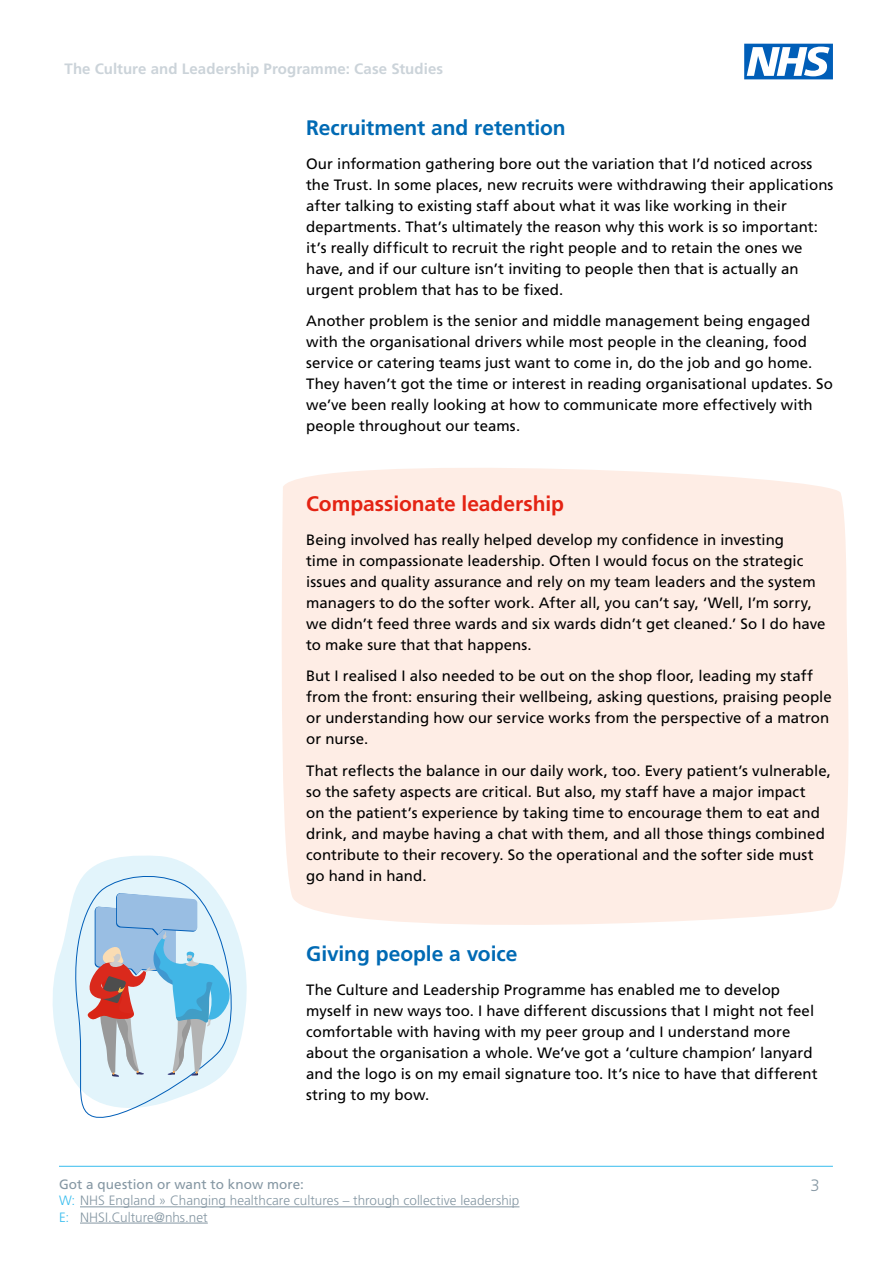
<style>
.page{position:relative;width:893px;height:1263px;background:#fff}
.page>*{position:absolute;margin:0;border:0;box-sizing:border-box;transform-origin:0 0}
.t1{font:700 21px "Frutiger LT Std";letter-spacing:-.005em;color:#006ab4}
.t2{font:700 21px "Frutiger LT Std";letter-spacing:-.005em;color:#e42313}
.t3{font:300 16.5px "Frutiger LT Std";color:#8597a3}
.t4{font:15px/21px "Frutiger LT Std";letter-spacing:.005em;color:#000}
.t5{font:700 15px "Frutiger LT Std";letter-spacing:.005em;color:#cbd3d9}
.t6{font:300 13.5px/16.2px "Frutiger LT Std";color:#8597a3}
.s1{font-weight:400}
.s2{color:#36bcee}
</style>
<div class="page">
<hr style="left:59px;top:1166px;width:774px;height:1px;background:#36bcee">
<svg style="left:744px;top:44px;width:89px;height:35px"></svg>
<hr style="left:80px;top:1206px;width:439px;height:1px;background:#8597a3">
<hr style="left:80px;top:1223px;width:128px;height:1px;background:#8597a3">
<div style="left:282px;top:468px;width:567px;height:457px;background:#feede5"></div>
<svg style="left:52px;top:855px;width:146px;height:214px"></svg>
<svg style="left:68px;top:872px;width:179px;height:246px"></svg>
<p class="t5" style="left:65px;top:60px;width:380px">The Culture and Leadership Programme: Case Studies</p>
<h1 class="t1" style="left:306px;top:115px;width:261px">Recruitment and retention</h1>
<p class="t4" style="left:306px;top:153px;width:529px">Our information gathering bore out the variation that I’d noticed across the Trust. In some places, new recruits were withdrawing their applications after talking to existing staff about what it was like working in their departments. That’s ultimately the reason why this work is so important: it’s really difficult to recruit the right people and to retain the ones we have, and if our culture isn’t inviting to people then that is actually an urgent problem that has to be fixed.</p>
<p class="t4" style="left:306px;top:310px;width:528px">Another problem is the senior and middle management being engaged with the organisational drivers while most people in the cleaning, food service or catering teams just want to come in, do the job and go home.<br>They haven’t got the time or interest in reading organisational updates. So we’ve been really looking at how to communicate more effectively with people throughout our teams.</p>
<h1 class="t2" style="left:306px;top:491px;width:259px">Compassionate leadership</h1>
<p class="t4" style="left:306px;top:529px;width:521px">Being involved has really helped develop my confidence in investing<br>time in compassionate leadership. Often I would focus on the strategic issues and quality assurance and rely on my team leaders and the system managers to do the softer work. After all, you can’t say, ‘Well, I’m sorry, we didn’t feed three wards and six wards didn’t get cleaned.’ So I do have to make sure that that happens.</p>
<p class="t4" style="left:306px;top:666px;width:527px">But I realised I also needed to be out on the shop floor, leading my staff from the front: ensuring their wellbeing, asking questions, praising people or understanding how our service works from the perspective of a matron or nurse.</p>
<p class="t4" style="left:306px;top:760px;width:526px">That reflects the balance in our daily work, too. Every patient’s vulnerable, so the safety aspects are critical. But also, my staff have a major impact<br>on the patient’s experience by taking time to encourage them to eat and drink, and maybe having a chat with them, and all those things combined contribute to their recovery. So the operational and the softer side must go hand in hand.</p>
<h1 class="t1" style="left:306px;top:941px;width:213px">Giving people a voice</h1>
<p class="t4" style="left:306px;top:979px;width:513px">The Culture and Leadership Programme has enabled me to develop myself in new ways too. I have different discussions that I might not feel comfortable with having with my peer group and I understand more about the organisation a whole. We’ve got a ‘culture champion’ lanyard and the logo is on my email signature too. It’s nice to have that different string to my bow.</p>
<p class="t6" style="left:59px;top:1176px;width:462px"><span class="s1">Got a question or want to know more:<br></span><span class="s2">W:</span> NHS England » Changing healthcare cultures – through collective leadership<br><span class="s2">E:</span> NHSI.Culture@nhs.net</p>
<p class="t3" style="left:810px;top:1176px;width:11px">3</p>
</div>
